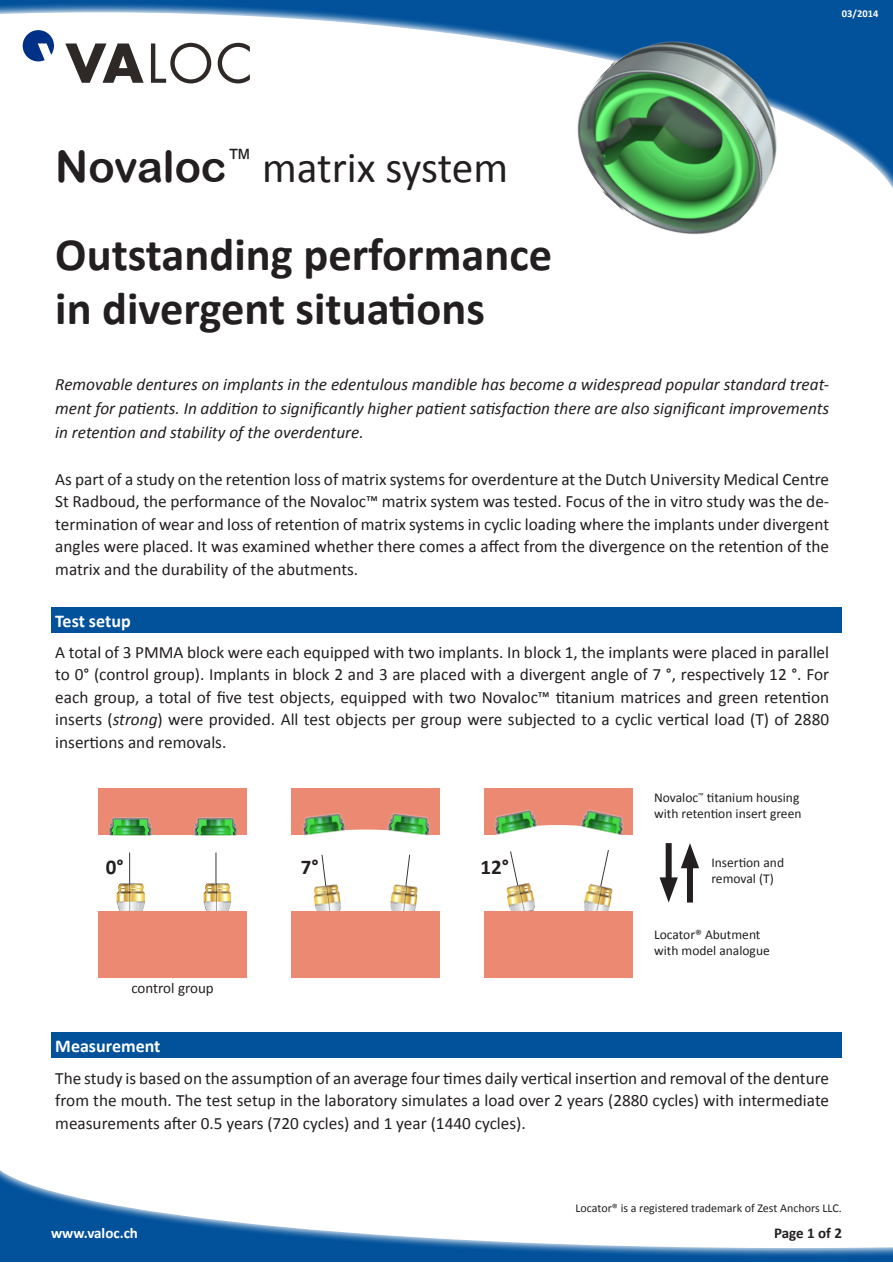
<style>
.page{position:relative;width:893px;height:1263px;background:#fff}
.page>*{position:absolute;margin:0;border:0;box-sizing:border-box;transform-origin:0 0}
.t1{font:700 46.5px "Calibri";color:#231f20}
.t2{font:43.5px "Calibri";letter-spacing:-.005em;color:#231f20}
.t3{font:700 21px "Calibri";color:#231f20}
.t4{font:700 18px "Calibri";color:#fff}
.t5{font:17.25px/22.5px "Calibri";color:#231f20;text-align:justify}
.t6{font:italic 17.25px/24px "Calibri";color:#231f20;text-align:justify}
.t7{font:15px "Calibri";color:#231f20}
.t8{font:700 15px "Calibri";color:#fff}
.t9{font:700 15px "Calibri";letter-spacing:-.005em;color:#231f20}
.t10{font:13.5px/16.2px "Calibri";color:#231f20}
.t11{font:12px "Calibri";color:#231f20}
.t12{font:700 10.5px "Calibri";color:#fff}
.s1{font-family:"Arial Rounded MT Bold"}
.s2{font-style:italic}
</style>
<div class="page">
<svg style="left:0;top:2px;width:893px;height:10px;background:#155fa3"></svg>
<svg style="left:0;top:12px;width:893px;height:176px"></svg>
<svg style="left:65px;top:43px;width:79px;height:40px"></svg>
<svg style="left:151px;top:43px;width:60px;height:40px"></svg>
<svg style="left:218px;top:43px;width:32px;height:40px"></svg>
<svg style="left:23px;top:30px;width:31px;height:31px"></svg>
<img style="left:544px;top:2px;width:272px;height:233px">
<div style="left:0;top:1165px;width:893px;height:97px;background:#01519b"></div>
<svg style="left:480px;top:1248px;width:413px;height:8px"></svg>
<svg style="left:0;top:1165px;width:893px;height:83px;background:#d0dfec"></svg>
<svg style="left:405px;top:854px;width:6px;height:30px"></svg>
<div style="left:484px;top:788px;width:149px;height:47px;background:#ec8973"></div>
<hr style="left:216px;top:852px;width:1px;height:55px;background:#231f20">
<svg style="left:510px;top:851px;width:8px;height:31px"></svg>
<svg style="left:321px;top:854px;width:5px;height:30px"></svg>
<hr style="left:129px;top:852px;width:1px;height:55px;background:#231f20">
<svg style="left:601px;top:850px;width:8px;height:33px"></svg>
<img style="left:203px;top:883px;width:29px;height:28px">
<img style="left:388px;top:884px;width:30px;height:27px">
<img style="left:117px;top:883px;width:28px;height:28px">
<img style="left:310px;top:884px;width:39px;height:94px">
<img style="left:506px;top:882px;width:29px;height:29px">
<div style="left:98px;top:911px;width:149px;height:66px;background:#ec8973"></div>
<div style="left:291px;top:911px;width:149px;height:66px;background:#ec8973"></div>
<img style="left:567px;top:883px;width:46px;height:95px">
<div style="left:484px;top:911px;width:149px;height:66px;background:#ec8973"></div>
<div style="left:291px;top:788px;width:149px;height:47px;background:#ec8973"></div>
<div style="left:98px;top:788px;width:149px;height:47px;background:#ec8973"></div>
<div style="left:288px;top:829px;width:156px;height:28px;background:#fff;border-radius:50%"></div>
<div style="left:493px;top:825px;width:129px;height:28px;background:#fff;border-radius:50%"></div>
<img style="left:494px;top:809px;width:47px;height:26px">
<img style="left:577px;top:809px;width:47px;height:26px">
<img style="left:302px;top:813px;width:46px;height:23px">
<img style="left:384px;top:813px;width:47px;height:23px">
<img style="left:109px;top:817px;width:43px;height:19px">
<img style="left:194px;top:817px;width:43px;height:19px">
<div style="left:666px;top:843px;width:6px;height:45px;background:#231f20"></div>
<svg style="left:659px;top:877px;width:19px;height:25px"></svg>
<div style="left:687px;top:858px;width:6px;height:44px;background:#231f20"></div>
<svg style="left:681px;top:843px;width:18px;height:25px"></svg>
<div style="left:51px;top:607px;width:791px;height:25px;background:#01519b"></div>
<div style="left:51px;top:1032px;width:791px;height:26px;background:#01519b"></div>
<p class="t12" style="left:842px;top:6px;width:38px">03/2014</p>
<p class="t2" style="left:55px;top:140px;width:454px"><span class="s1">Novaloc</span><sup>™</sup> matrix system</p>
<p class="t1" style="left:55px;top:224px;width:499px">Outstanding performance</p>
<p class="t1" style="left:55px;top:278px;width:431px">in divergent situations</p>
<p class="t6" style="left:55px;top:372px;width:775px">Removable dentures on implants in the edentulous mandible has become a widespread popular standard treat&shy;ment for patients. In addition to significantly higher patient satisfaction there are also significant improvements in retention and stability of the overdenture.</p>
<p class="t5" style="left:55px;top:468px;width:775px">As part of a study on the retention loss of matrix systems for overdenture at the Dutch University Medical Centre St Radboud, the performance of the Novaloc™ matrix system was tested. Focus of the in vitro study was the de&shy;termination of wear and loss of retention of matrix systems in cyclic loading where the implants under divergent angles were placed. It was examined whether there comes a affect from the divergence on the retention of the matrix and the durability of the abutments.</p>
<p class="t4" style="left:55px;top:609px;width:77px">Test setup</p>
<p class="t5" style="left:55px;top:641px;width:775px">A total of 3 PMMA block were each equipped with two implants. In block 1, the implants were placed in parallel to 0° (control group). Implants in block 2 and 3 are placed with a divergent angle of 7 °, respectively 12 °. For each group, a total of five test objects, equipped with two Novaloc™ titanium matrices and green retention inserts (<span class="s2">strong</span>) were provided. All test objects per group were subjected to a cyclic vertical load (T) of 2880 insertions and removals.</p>
<p class="t3" style="left:106px;top:853px;width:19px">0°</p>
<p class="t3" style="left:301px;top:853px;width:19px">7°</p>
<p class="t3" style="left:481px;top:853px;width:30px">12°</p>
<p class="t7" style="left:131px;top:978px;width:84px">control group</p>
<p class="t4" style="left:55px;top:1034px;width:107px">Measurement</p>
<p class="t10" style="left:654px;top:790px;width:147px">Novaloc<sup>™</sup> titanium housing</p>
<p class="t10" style="left:654px;top:806px;width:149px">with retention insert green</p>
<p class="t10" style="left:711px;top:855px;width:74px">Insertion and removal (T)</p>
<p class="t10" style="left:654px;top:926px;width:108px">Locator® Abutment</p>
<p class="t10" style="left:654px;top:943px;width:117px">with model analogue</p>
<p class="t5" style="left:55px;top:1067px;width:775px">The study is based on the assumption of an average four times daily vertical insertion and removal of the denture from the mouth. The test setup in the laboratory simulates a load over 2 years (2880 cycles) with intermediate measurements after 0.5 years (720 cycles) and 1 year (1440 cycles).</p>
<p class="t11" style="left:575px;top:1201px;width:268px">Locator® is a registered trademark of Zest Anchors LLC.</p>
<p class="t8" style="left:51px;top:1224px;width:88px">www.valoc.ch</p>
<p class="t9" style="left:774px;top:1224px;width:69px">Page 1 of 2</p>
</div>
